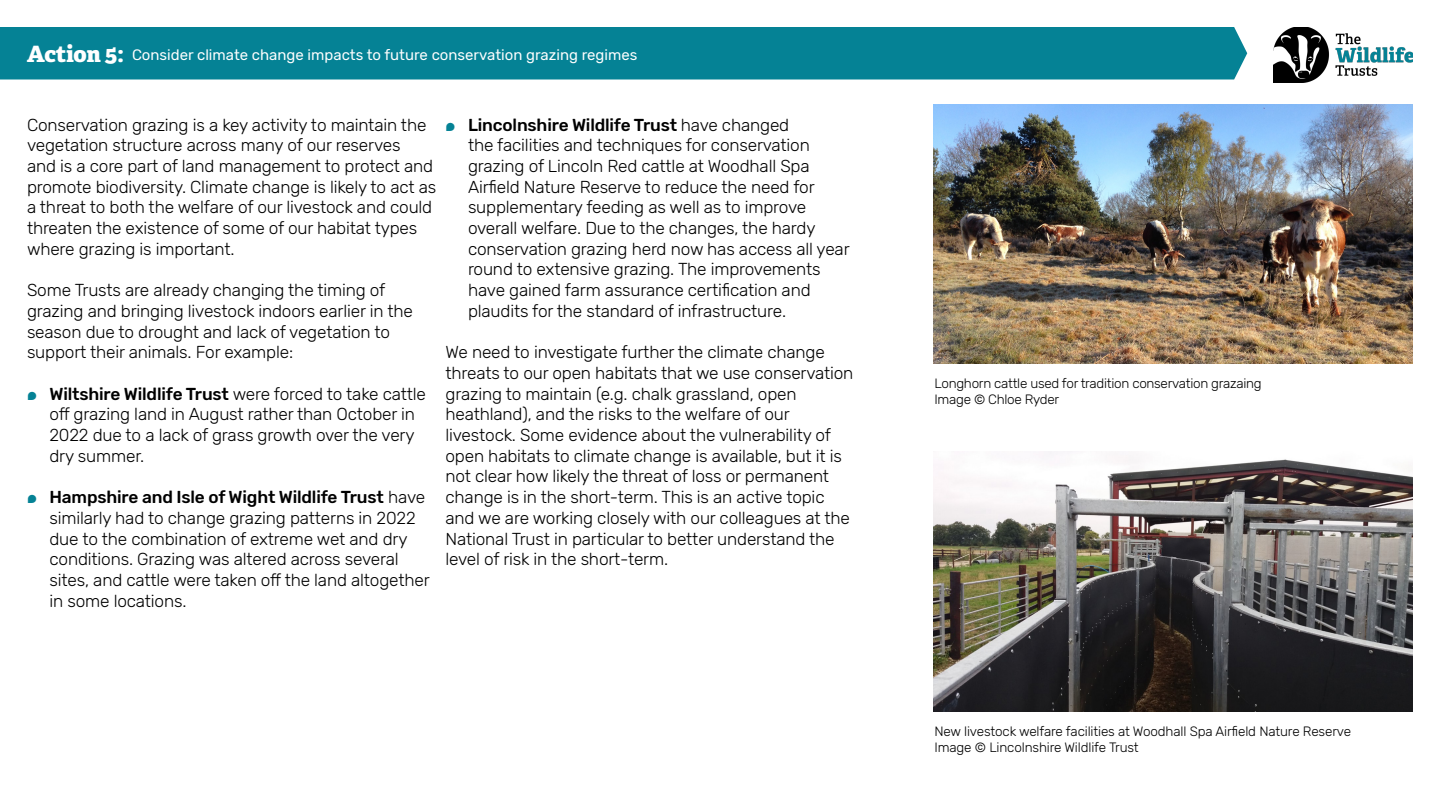
<style>
.page{position:relative;width:1440px;height:810px;background:#fff}
.page>*{position:absolute;margin:0;border:0;box-sizing:border-box;transform-origin:0 0}
.Page_title{font:800 22.5px "Adelle";color:#fff}
.Body{font:300 17.25px/20.7px "Rubik";letter-spacing:-.01em;color:#000}
.Action_name{font:15px "Rubik";color:#fff}
.t1{font:300 13.5px/15.8px "Rubik";letter-spacing:-.015em;color:#000}
.s1{color:#058295}
.s2{font-weight:500}
</style>
<div class="page">
<img style="left:1274px;top:27px;width:139px;height:55px">
<div style="left:0;top:27px;width:1247px;height:53px;background:#058295"></div>
<img style="left:934px;top:105px;width:479px;height:259px">
<img style="left:934px;top:452px;width:479px;height:259px">
<p class="Page_title" style="left:27px;top:37px;width:98px">Action 5:</p>
<p class="Action_name" style="left:132px;top:47px;width:507px">Consider climate change impacts to future conservation grazing regimes</p>
<p class="Body" style="left:27px;top:115px;width:411px">Conservation grazing is a key activity to maintain the vegetation structure across many of our reserves<br>and is a core part of land management to protect and promote biodiversity. Climate change is likely to act as a threat to both the welfare of our livestock and could threaten the existence of some of our habitat types where grazing is important.</p>
<p class="Body" style="left:27px;top:280px;width:387px">Some Trusts are already changing the timing of grazing and bringing livestock indoors earlier in the season due to drought and lack of vegetation to support their animals. For example:</p>
<p class="Body" style="left:50px;top:384px;width:378px;text-indent:-22px"><span class="s1">•</span> <span class="s2">Wiltshire Wildlife Trust</span> were forced to take cattle off grazing land in August rather than October in 2022 due to a lack of grass growth over the very dry summer.</p>
<p class="Body" style="left:50px;top:487px;width:382px;text-indent:-22px"><span class="s1">•</span> <span class="s2">Hampshire and Isle of Wight Wildlife Trust</span> have similarly had to change grazing patterns in 2022 due to the combination of extreme wet and dry conditions. Grazing was altered across several sites, and cattle were taken off the land altogether in some locations.</p>
<p class="Body" style="left:468px;top:115px;width:383px;text-indent:-22px"><span class="s1">•</span> <span class="s2">Lincolnshire Wildlife Trust</span> have changed<br>the facilities and techniques for conservation grazing of Lincoln Red cattle at Woodhall Spa Airfield Nature Reserve to reduce the need for supplementary feeding as well as to improve overall welfare. Due to the changes, the hardy conservation grazing herd now has access all year round to extensive grazing. The improvements have gained farm assurance certification and plaudits for the standard of infrastructure.</p>
<p class="Body" style="left:446px;top:342px;width:409px">We need to investigate further the climate change threats to our open habitats that we use conservation grazing to maintain (e.g. chalk grassland, open heathland), and the risks to the welfare of our livestock. Some evidence about the vulnerability of open habitats to climate change is available, but it is not clear how likely the threat of loss or permanent change is in the short-term. This is an active topic and we are working closely with our colleagues at the National Trust in particular to better understand the level of risk in the short-term.</p>
<p class="t1" style="left:934px;top:376px;width:329px">Longhorn cattle used for tradition conservation grazaing</p>
<p class="t1" style="left:934px;top:391px;width:126px">Image © Chloe Ryder</p>
<p class="t1" style="left:934px;top:724px;width:418px">New livestock welfare facilities at Woodhall Spa Airfield Nature Reserve<br>Image © Lincolnshire Wildlife Trust</p>
</div>
